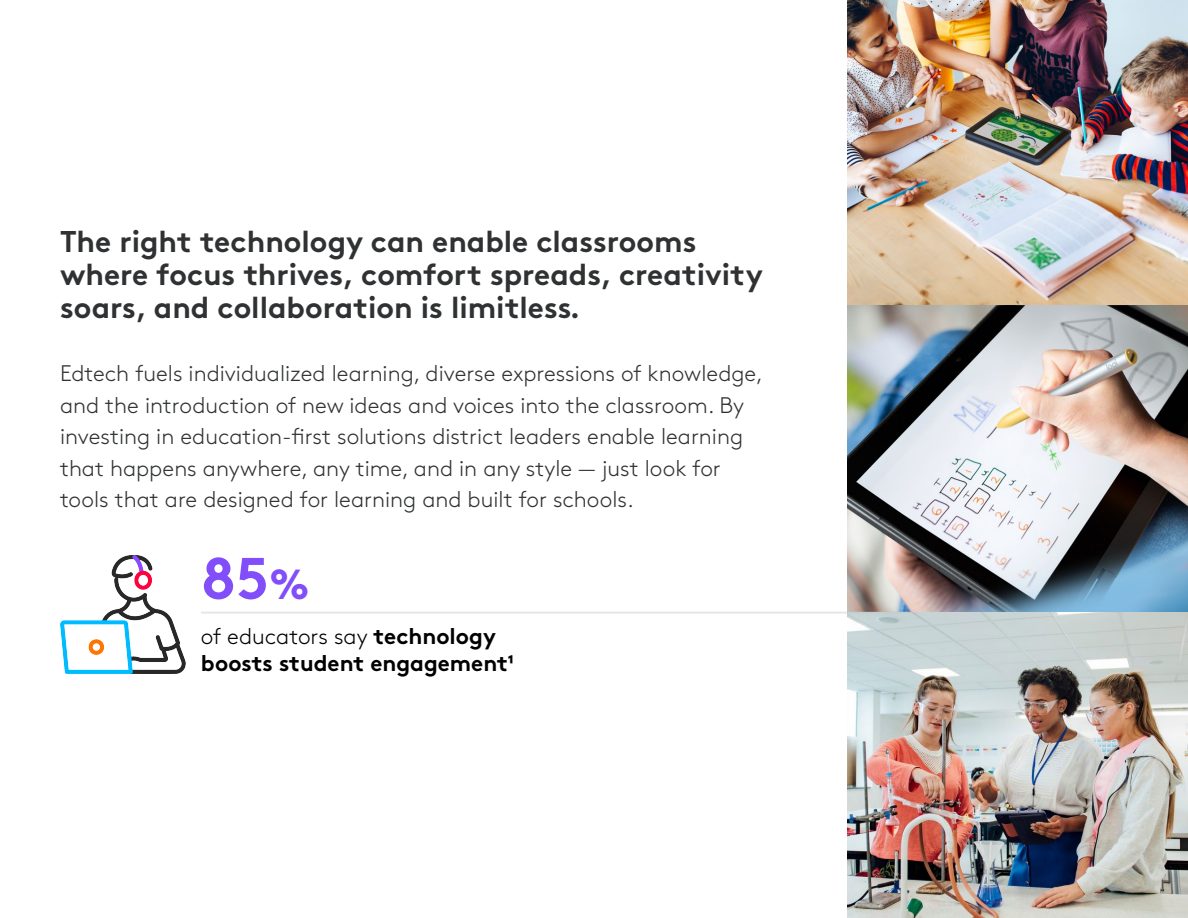
<style>
.page{position:relative;width:1188px;height:918px;background:#fff}
.page>*{position:absolute;margin:0;border:0;box-sizing:border-box;transform-origin:0 0}
.t1{font:700 58.5px "Brown Pro";color:#814efa}
.t2{font:700 30px/33px "Brown Pro";color:#2f3132}
.t3{font:300 22.5px/31.5px "Brown Pro";color:#2f3132}
.t4{font:700 22.5px/27px "Brown Pro";color:#000}
.s1{font-size:42px}
.s2{font-weight:300}
</style>
<div class="page">
<img style="left:847px;top:0;width:341px;height:613px">
<img style="left:847px;top:613px;width:341px;height:305px">
<hr style="left:201px;top:612px;width:709px;height:2px;background:#c3c6c8">
<img style="left:60px;top:555px;width:126px;height:119px">
<p class="t2" style="left:60px;top:222px;width:705px">The right technology can enable classrooms where focus thrives, comfort spreads, creativity soars, and collaboration is limitless.</p>
<p class="t3" style="left:60px;top:356px;width:705px">Edtech fuels individualized learning, diverse expressions of knowledge, and the introduction of new ideas and voices into the classroom. By investing in education-first solutions district leaders enable learning that happens anywhere, any time, and in any style — just look for tools that are designed for learning and built for schools.</p>
<p class="t1" style="left:201px;top:531px;width:110px">85<span class="s1">%</span></p>
<p class="t4" style="left:201px;top:620px;width:314px"><span class="s2">of educators say</span> technology boosts student engagement1</p>
</div>
